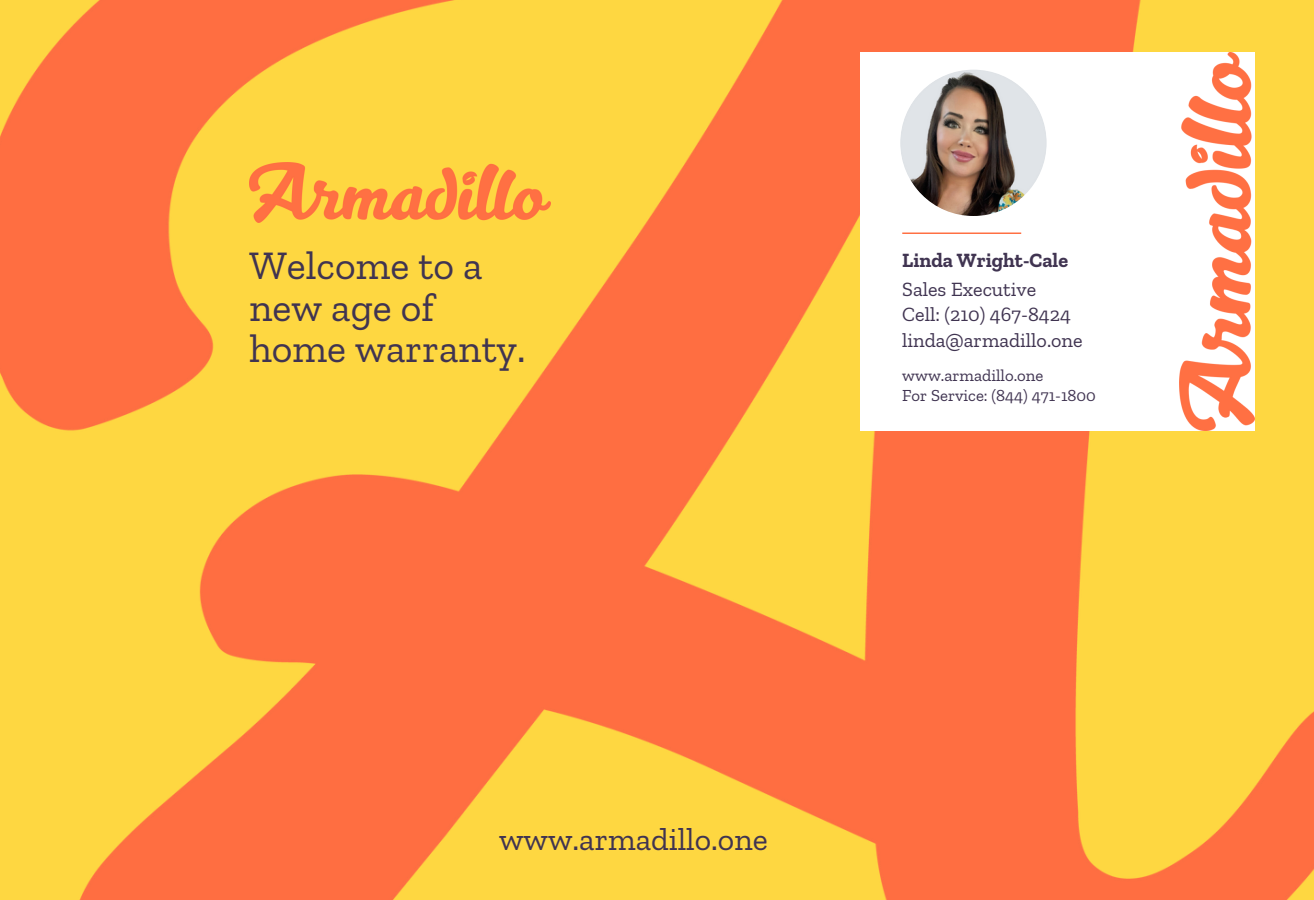
<style>
.page{position:relative;width:1314px;height:900px;background:#fff}
.page>*{position:absolute;margin:0;border:0;box-sizing:border-box;transform-origin:0 0}
.t1{font:40.2px/41.6px "Zilla Slab";color:#403451}
.t2{font:32px "Zilla Slab";color:#403451}
.t3{font:20.2px/25.6px "Zilla Slab";color:#403451}
.t4{font:700 20.2px "Zilla Slab";color:#403451}
.t5{font:16.8px "Zilla Slab";color:#403451}
</style>
<div class="page">
<img style="left:0;top:0;width:1313px;height:900px">
<img style="left:249px;top:163px;width:302px;height:60px">
<div style="left:860px;top:52px;width:395px;height:378px;background:#fff"></div>
<img style="left:1179px;top:52px;width:75px;height:378px">
<hr style="left:902px;top:233px;width:119px;height:1px;background:#ff7043">
<img style="left:900px;top:70px;width:147px;height:146px;border-radius:50%">
<h1 class="t1" style="left:249px;top:244px;width:278px">Welcome to a new age of home warranty.</h1>
<p class="t4" style="left:902px;top:248px;width:167px">Linda Wright-Cale</p>
<p class="t3" style="left:902px;top:276px;width:182px">Sales Executive<br>Cell: (210) 467-8424 linda@armadillo.one</p>
<p class="t5" style="left:902px;top:366px;width:143px">www.armadillo.one</p>
<p class="t5" style="left:902px;top:385px;width:195px">For Service: (844) 471-1800</p>
<p class="t2" style="left:499px;top:820px;width:270px">www.armadillo.one</p>
</div>
